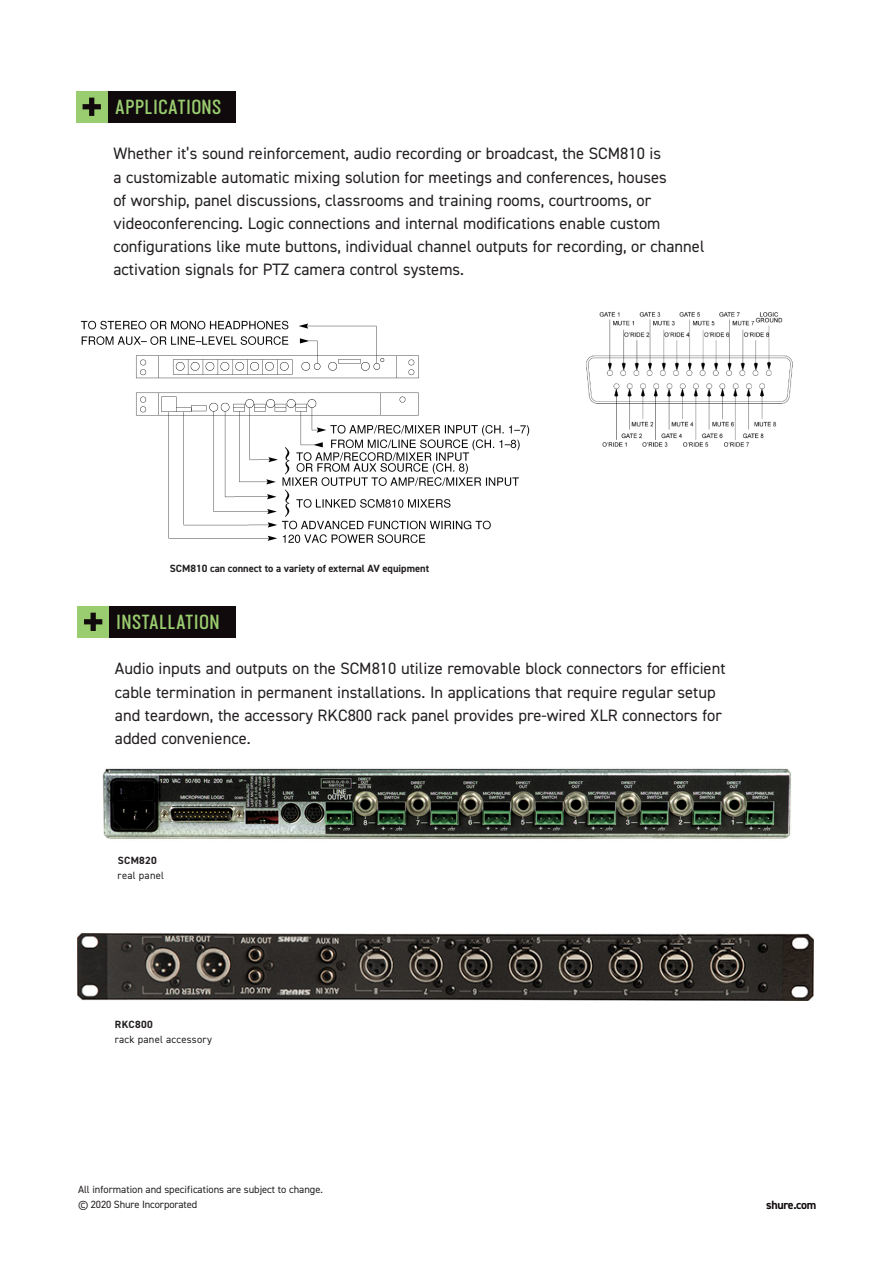
<style>
.page{position:relative;width:893px;height:1263px;background:#fff}
.page>*{position:absolute;margin:0;border:0;box-sizing:border-box;transform-origin:0 0}
.Application_Header{font:700 18px "Ostrich Proper";letter-spacing:.005em;color:#99cd6f}
.t1{font:16.5px/23.1px "DIN2014";color:#231f20}
.t2{font:700 12px "DIN2014";letter-spacing:-.025em;color:#110a0c}
._10_pt{font:10.5px/15px "DIN2014";color:#231f20}
._10_pt-2{font:700 10.5px "DIN2014";color:#231f20}
._10_pt-3{font:10.5px "DIN2014";letter-spacing:.025em;color:#231f20}
</style>
<div class="page">
<div style="left:107px;top:91px;width:128px;height:31px;background:#110a0c"></div>
<div style="left:76px;top:91px;width:31px;height:31px;background:#99cd6f"></div>
<svg style="left:83px;top:98px;width:18px;height:18px"></svg>
<div style="left:108px;top:606px;width:127px;height:31px;background:#110a0c"></div>
<div style="left:77px;top:606px;width:32px;height:31px;background:#99cd6f"></div>
<svg style="left:84px;top:613px;width:18px;height:18px"></svg>
<img style="left:586px;top:312px;width:207px;height:135px">
<img style="left:80px;top:320px;width:450px;height:223px">
<img style="left:77px;top:933px;width:737px;height:68px">
<img style="left:102px;top:768px;width:690px;height:71px">
<p class="Application_Header" style="left:115px;top:96px;width:108px">APPLICATIONS</p>
<p class="t1" style="left:113px;top:142px;width:593px">Whether it’s sound reinforcement, audio recording or broadcast, the SCM810 is<br>a customizable automatic mixing solution for meetings and conferences, houses<br>of worship, panel discussions, classrooms and training rooms, courtrooms, or videoconferencing. Logic connections and internal modifications enable custom configurations like mute buttons, individual channel outputs for recording, or channel activation signals for PTZ camera control systems.</p>
<p class="_10_pt-2" style="left:170px;top:561px;width:261px">SCM810 can connect to a variety of external AV equipment</p>
<p class="Application_Header" style="left:117px;top:611px;width:105px">INSTALLATION</p>
<p class="t1" style="left:115px;top:657px;width:612px">Audio inputs and outputs on the SCM810 utilize removable block connectors for efficient cable termination in permanent installations. In applications that require regular setup and teardown, the accessory RKC800 rack panel provides pre-wired XLR connectors for added convenience.</p>
<p class="_10_pt-2" style="left:118px;top:853px;width:41px">SCM820</p>
<p class="_10_pt-3" style="left:118px;top:868px;width:48px">real panel</p>
<p class="_10_pt-2" style="left:115px;top:1017px;width:39px">RKC800</p>
<p class="_10_pt-3" style="left:115px;top:1032px;width:98px">rack panel accessory</p>
<p class="_10_pt" style="left:78px;top:1181px;width:246px">All information and specifications are subject to change. © 2020 Shure Incorporated</p>
<p class="t2" style="left:766px;top:1197px;width:52px">shure.com</p>
</div>
